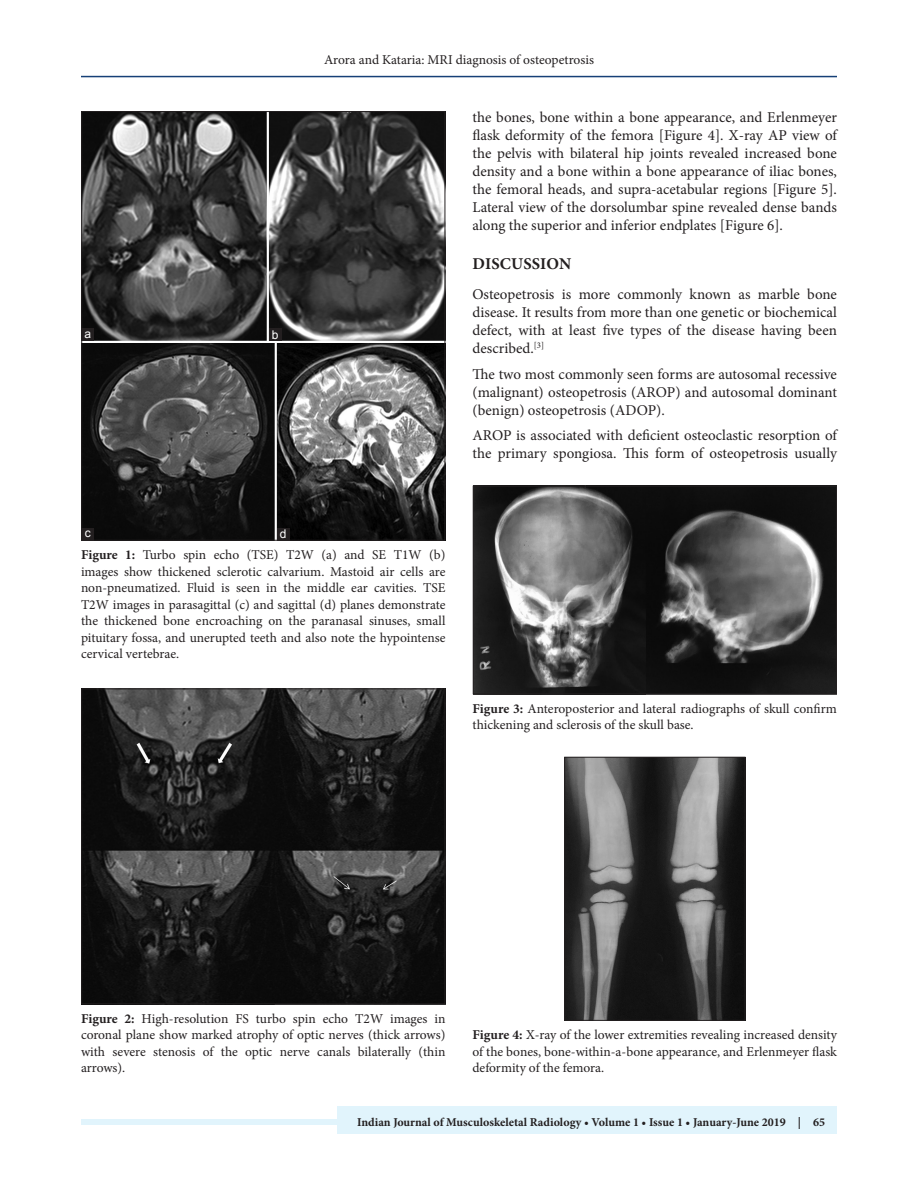
<style>
.page{position:relative;width:918px;height:1188px;background:#fff}
.page>*{position:absolute;margin:0;border:0;box-sizing:border-box;transform-origin:0 0}
.t1{font:700 16.5px "Minion Pro";letter-spacing:.01em;color:#231f20}
.TX{font:15px/18px "Minion Pro";color:#231f20;text-align:justify}
.FGC{font:13.5px/16.5px "Minion Pro";color:#231f20;text-align:justify}
.JF{font:700 12px "Minion Pro";color:#231f20}
.LABEL{font:12px "Arial";color:#fff}
.s1{font-weight:700}
</style>
<div class="page">
<hr style="left:81px;top:76px;width:756px;height:1px;background:#164077">
<div style="left:81px;top:1119px;width:756px;height:6px;background:#e1f4fc"></div>
<div style="left:338px;top:1106px;width:499px;height:28px;background:#e1f4fc"></div>
<img style="left:84px;top:691px;width:359px;height:311px">
<div style="left:82px;top:689px;width:363px;height:315px;border:1px solid #231f20"></div>
<img style="left:475px;top:488px;width:360px;height:204px">
<div style="left:473px;top:486px;width:364px;height:208px;border:1px solid #231f20"></div>
<img style="left:566px;top:759px;width:177px;height:260px">
<div style="left:564px;top:757px;width:181px;height:264px;border:1px solid #231f20"></div>
<img style="left:84px;top:113px;width:359px;height:425px">
<div style="left:277px;top:528px;width:12px;height:12px;background:#231f20"></div>
<div style="left:82px;top:528px;width:12px;height:12px;background:#231f20"></div>
<div style="left:269px;top:328px;width:12px;height:13px;background:#231f20"></div>
<div style="left:82px;top:328px;width:12px;height:13px;background:#231f20"></div>
<p class="LABEL" style="left:85px;top:325px;width:8px">a</p>
<p class="LABEL" style="left:272px;top:326px;width:8px">b</p>
<p class="LABEL" style="left:85px;top:525px;width:7px">c</p>
<p class="LABEL" style="left:280px;top:526px;width:8px">d</p>
<p class="FGC" style="left:324px;top:51px;width:271px">Arora and Kataria: MRI diagnosis of osteopetrosis</p>
<p class="TX" style="left:472px;top:109px;width:366px">the bones, bone within a bone appearance, and Erlenmeyer flask deformity of the femora [Figure 4]. X-ray AP view of the pelvis with bilateral hip joints revealed increased bone density and a bone within a bone appearance of iliac bones, the femoral heads, and supra-acetabular regions [Figure 5].<br>Lateral view of the dorsolumbar spine revealed dense bands along the superior and inferior endplates [Figure 6].</p>
<h1 class="t1" style="left:473px;top:252px;width:100px">DISCUSSION</h1>
<p class="TX" style="left:472px;top:286px;width:366px">Osteopetrosis is more commonly known as marble bone disease. It results from more than one genetic or biochemical defect, with at least five types of the disease having been described.<sup>[3]</sup></p>
<p class="TX" style="left:472px;top:365px;width:366px">The two most commonly seen forms are autosomal recessive (malignant) osteopetrosis (AROP) and autosomal dominant (benign) osteopetrosis (ADOP).</p>
<p class="TX" style="left:472px;top:427px;width:366px">AROP is associated with deficient osteoclastic resorption of the primary spongiosa. This form of osteopetrosis usually</p>
<p class="FGC" style="left:81px;top:547px;width:366px"><span class="s1">Figure 1:</span> Turbo spin echo (TSE) T2W (a) and SE T1W (b) images show thickened sclerotic calvarium. Mastoid air cells are non-pneumatized. Fluid is seen in the middle ear cavities. TSE T2W images in parasagittal (c) and sagittal (d) planes demonstrate the thickened bone encroaching on the paranasal sinuses, small pituitary fossa, and unerupted teeth and also note the hypointense cervical vertebrae.</p>
<p class="FGC" style="left:472px;top:700px;width:366px"><span class="s1">Figure 3:</span> Anteroposterior and lateral radiographs of skull confirm thickening and sclerosis of the skull base.</p>
<p class="FGC" style="left:81px;top:1010px;width:366px"><span class="s1">Figure 2:</span> High-resolution FS turbo spin echo T2W images in coronal plane show marked atrophy of optic nerves (thick arrows) with severe stenosis of the optic nerve canals bilaterally (thin arrows).</p>
<p class="FGC" style="left:472px;top:1027px;width:366px"><span class="s1">Figure 4:</span> X-ray of the lower extremities revealing increased density of the bones, bone-within-a-bone appearance, and Erlenmeyer flask deformity of the femora.</p>
<p class="JF" style="left:357px;top:1113px;width:469px">Indian Journal of Musculoskeletal Radiology • Volume 1 • Issue 1 • January-June 2019 | 65</p>
</div>
